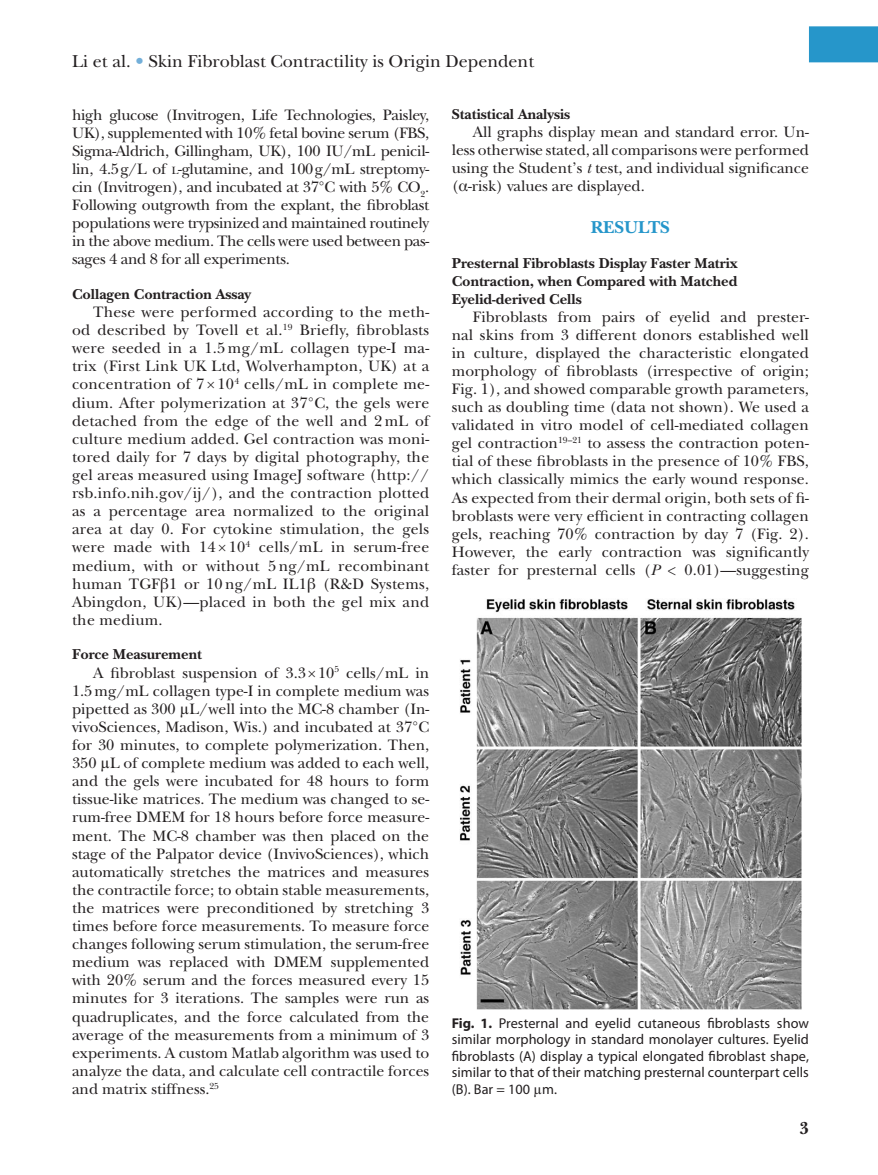
<style>
.page{position:relative;width:878px;height:1175px;background:#fff}
.page>*{position:absolute;margin:0;border:0;box-sizing:border-box;transform-origin:0 0}
.t1{font:18px "New Baskerville";color:#231f20}
.t2{font:700 18px "New Baskerville";color:#2696ca}
.t3{font:700 18px "New Baskerville";color:#231f20}
.t4{font:15.75px/18.1px "New Baskerville";color:#231f20;text-align:justify}
.t5{font:700 15px/18px "New Baskerville";color:#231f20;text-align:justify}
.t6{font:14.25px/16.5px "Myriad Pro";letter-spacing:.005em;color:#231f20;text-align:justify}
.s1{color:#73afd9}
.s2{font-size:10.95px}
.s3{font-family:"Gandhari Unicode"}
.s4{font-style:italic}
.s5{font-weight:700}
</style>
<div class="page">
<div style="left:808px;top:26px;width:70px;height:36px;background:#2696ca"></div>
<img style="left:460px;top:599px;width:341px;height:410px">
<p class="t1" style="left:72px;top:51px;width:463px">Li et al. <span class="s1">•</span> Skin Fibroblast Contractility is Origin Dependent</p>
<p class="t4" style="left:72px;top:105px;width:359px">high glucose (Invitrogen, Life Technologies, Paisley, UK), supplemented with 10% fetal bovine serum (FBS, Sigma-Aldrich, Gillingham, UK), 100 IU/mL penicil&shy;lin, 4.5g/L of <span class="s2">l</span>-glutamine, and 100g/mL streptomy&shy;cin (Invitrogen), and incubated at 37°C with 5% CO<sub>2</sub>.<br>Following outgrowth from the explant, the fibroblast populations were trypsinized and maintained routinely in the above medium. The cells were used between pas&shy;sages 4 and 8 for all experiments.</p>
<p class="t5" style="left:72px;top:285px;width:181px">Collagen Contraction Assay</p>
<p class="t4" style="left:72px;top:303px;width:359px;text-indent:21px">These were performed according to the meth&shy;od described by Tovell et al.<sup>19</sup> Briefly, fibroblasts were seeded in a 1.5 mg/mL collagen type-I ma&shy;trix (First Link UK Ltd, Wolverhampton, UK) at a concentration of 7 × 10<sup>4</sup> cells/mL in complete me&shy;dium. After polymerization at 37°C, the gels were detached from the edge of the well and 2 mL of culture medium added. Gel contraction was moni&shy;tored daily for 7 days by digital photography, the gel areas measured using ImageJ software (http:// rsb.info.nih.gov/ij/), and the contraction plotted as a percentage area normalized to the original area at day 0. For cytokine stimulation, the gels were made with 14 × 10<sup>4</sup> cells/mL in serum-free medium, with or without 5 ng/mL recombinant human TGF<span class="s3">β</span>1 or 10 ng/mL IL1<span class="s3">β</span> (R&amp;D Systems, Abingdon, UK)—placed in both the gel mix and the medium.</p>
<p class="t5" style="left:72px;top:645px;width:131px">Force Measurement</p>
<p class="t4" style="left:72px;top:663px;width:359px;text-indent:21px">A fibroblast suspension of 3.3×10<sup>5</sup> cells/mL in 1.5mg/mL collagen type-I in complete medium was pipetted as 300 <span class="s3">μ</span>L/well into the MC-8 chamber (In&shy;vivoSciences, Madison, Wis.) and incubated at 37°C for 30 minutes, to complete polymerization. Then, 350 <span class="s3">μ</span>L of complete medium was added to each well, and the gels were incubated for 48 hours to form tissue-like matrices. The medium was changed to se&shy;rum-free DMEM for 18 hours before force measure&shy;ment. The MC-8 chamber was then placed on the stage of the Palpator device (InvivoSciences), which automatically stretches the matrices and measures the contractile force; to obtain stable measurements, the matrices were preconditioned by stretching 3 times before force measurements. To measure force changes following serum stimulation, the serum-free medium was replaced with DMEM supplemented with 20% serum and the forces measured every 15 minutes for 3 iterations. The samples were run as quadruplicates, and the force calculated from the average of the measurements from a minimum of 3 experiments. A custom Matlab algorithm was used to analyze the data, and calculate cell contractile forces and matrix stiffness.<sup>25</sup></p>
<p class="t5" style="left:452px;top:105px;width:120px">Statistical Analysis</p>
<p class="t4" style="left:452px;top:123px;width:359px;text-indent:21px">All graphs display mean and standard error. Un&shy;less otherwise stated, all comparisons were performed using the Student’s <span class="s4">t</span> test, and individual significance (<span class="s3">α</span>-risk) values are displayed.</p>
<p class="t2" style="left:590px;top:217px;width:81px">RESULTS</p>
<p class="t5" style="left:452px;top:254px;width:288px">Presternal Fibroblasts Display Faster Matrix Contraction, when Compared with Matched Eyelid-derived Cells</p>
<p class="t4" style="left:451px;top:308px;width:359px;text-indent:21px">Fibroblasts from pairs of eyelid and prester&shy;nal skins from 3 different donors established well in culture, displayed the characteristic elongated morphology of fibroblasts (irrespective of origin; Fig. 1), and showed comparable growth parameters, such as doubling time (data not shown). We used a validated in vitro model of cell-mediated collagen gel contraction<sup>19–21</sup> to assess the contraction poten&shy;tial of these fibroblasts in the presence of 10% FBS, which classically mimics the early wound response.<br>As expected from their dermal origin, both sets of fi&shy;broblasts were very efficient in contracting collagen gels, reaching 70% contraction by day 7 (Fig. 2).<br>However, the early contraction was significantly faster for presternal cells (<span class="s4">P</span> &lt; 0.01)—suggesting</p>
<p class="t6" style="left:452px;top:1014px;width:359px"><span class="s5">Fig. 1.</span> Presternal and eyelid cutaneous fibroblasts show similar morphology in standard monolayer cultures. Eyelid fibroblasts (A) display a typical elongated fibroblast shape, similar to that of their matching presternal counterpart cells (B). Bar = 100 <span class="s3">μ</span>m.</p>
<p class="t3" style="left:799px;top:1118px;width:11px">3</p>
</div>
